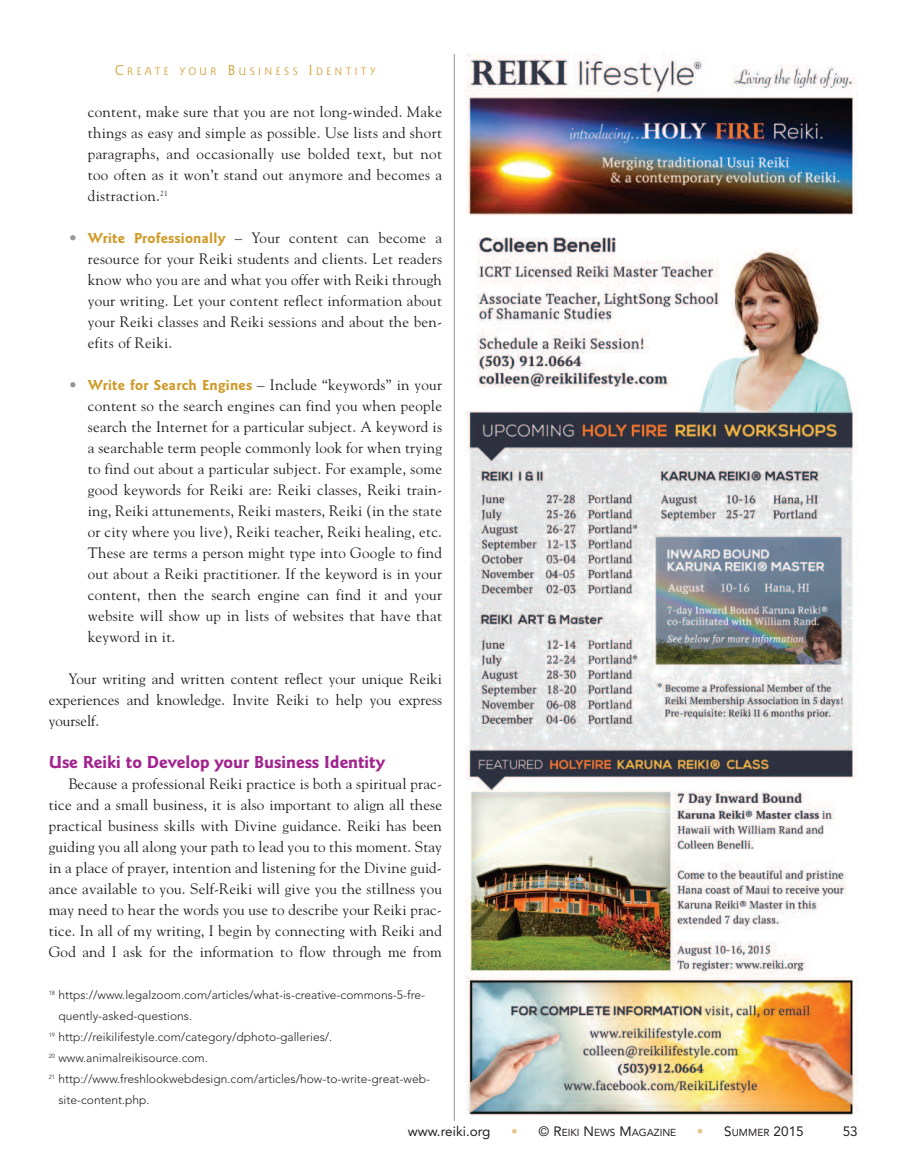
<style>
.page{position:relative;width:905px;height:1175px;background:#fff}
.page>*{position:absolute;margin:0;border:0;box-sizing:border-box;transform-origin:0 0}
.t1{font:700 18px "Goudy Sans Pro";color:#a2238e}
.t2{font:15px/21px "Goudy";letter-spacing:.015em;color:#231f20;text-align:justify}
.t3{font:13.5px "Avenir";color:#231f20}
.t4{font:300 12px "Avenir";color:#231f20}
.t5{font:11.25px "Goudy Sans Pro";letter-spacing:.31em;color:#cf9b2a}
.t6{font:10.2px "Avenir";color:#231f20}
.s1{font-size:15px}
.s2{color:#939598}
.s3{font-family:"Goudy Sans Pro";font-weight:700;color:#cf9b2a}
.s4{font-size:13.5px;color:#e5c78c}
.s5{font-size:13.5px}
.s6{color:#e5c78c}
.s7{font-size:10.2px}
</style>
<div class="page">
<img style="left:466px;top:54px;width:391px;height:1061px">
<hr style="left:454px;top:54px;width:1px;height:1066px;background:#939598">
<p class="t5" style="left:115px;top:67px;width:262px"><span class="s1">C</span>REATE YOUR <span class="s1">B</span>USINESS <span class="s1">I</span>DENTITY</p>
<p class="t2" style="left:88px;top:101px;width:355px">content, make sure that you are not long-winded. Make things as easy and simple as possible. Use lists and short paragraphs, and occasionally use bolded text, but not too often as it won’t stand out anymore and becomes a distraction.<sup>21</sup></p>
<p class="t2" style="left:88px;top:227px;width:355px;text-indent:-20px"><span class="s2">•</span> <span class="s3">Write Professionally</span> – Your content can become a resource for your Reiki students and clients. Let readers know who you are and what you offer with Reiki through your writing. Let your content reflect information about your Reiki classes and Reiki sessions and about the ben&shy;efits of Reiki.</p>
<p class="t2" style="left:88px;top:374px;width:355px;text-indent:-20px"><span class="s2">•</span> <span class="s3">Write for Search Engines</span> – Include “keywords” in your content so the search engines can find you when people search the Internet for a particular subject. A keyword is a searchable term people commonly look for when trying to find out about a particular subject. For example, some good keywords for Reiki are: Reiki classes, Reiki train&shy;ing, Reiki attunements, Reiki masters, Reiki (in the state or city where you live), Reiki teacher, Reiki healing, etc.<br>These are terms a person might type into Google to find out about a Reiki practitioner. If the keyword is in your content, then the search engine can find it and your website will show up in lists of websites that have that keyword in it.</p>
<p class="t2" style="left:49px;top:668px;width:395px;text-indent:20px">Your writing and written content reflect your unique Reiki experiences and knowledge. Invite Reiki to help you express yourself.</p>
<p class="t1" style="left:49px;top:755px;width:338px">Use Reiki to Develop your Business Identity</p>
<p class="t2" style="left:49px;top:773px;width:395px;text-indent:20px">Because a professional Reiki practice is both a spiritual prac&shy;tice and a small business, it is also important to align all these practical business skills with Divine guidance. Reiki has been guiding you all along your path to lead you to this moment. Stay in a place of prayer, intention and listening for the Divine guid&shy;ance available to you. Self-Reiki will give you the stillness you may need to hear the words you use to describe your Reiki prac&shy;tice. In all of my writing, I begin by connecting with Reiki and God and I ask for the information to flow through me from</p>
<p class="t4" style="left:49px;top:990px;width:378px"><sup>18</sup> https://www.legalzoom.com/articles/what-is-creative-commons-5-fre-</p>
<p class="t4" style="left:58px;top:1011px;width:135px">quently-asked-questions.</p>
<p class="t4" style="left:49px;top:1032px;width:285px"><sup>19</sup> http://reikilifestyle.com/category/dphoto-galleries/.</p>
<p class="t4" style="left:49px;top:1053px;width:161px"><sup>20</sup> www.animalreikisource.com.</p>
<p class="t4" style="left:49px;top:1074px;width:383px"><sup>21</sup> http://www.freshlookwebdesign.com/articles/how-to-write-great-web-</p>
<p class="t4" style="left:58px;top:1095px;width:93px">site-content.php.</p>
<p class="t3" style="left:407px;top:1125px;width:84px">www.reiki.org</p>
<p class="t6" style="left:511px;top:1128px;width:167px"><span class="s4">•</span> <span class="s5">© R</span>EIKI <span class="s5">N</span>EWS <span class="s5">M</span>AGAZINE</p>
<p class="t3" style="left:697px;top:1125px;width:108px"><span class="s6">•</span> S<span class="s7">UMMER</span> 2015</p>
<p class="t3" style="left:842px;top:1125px;width:17px">53</p>
</div>
